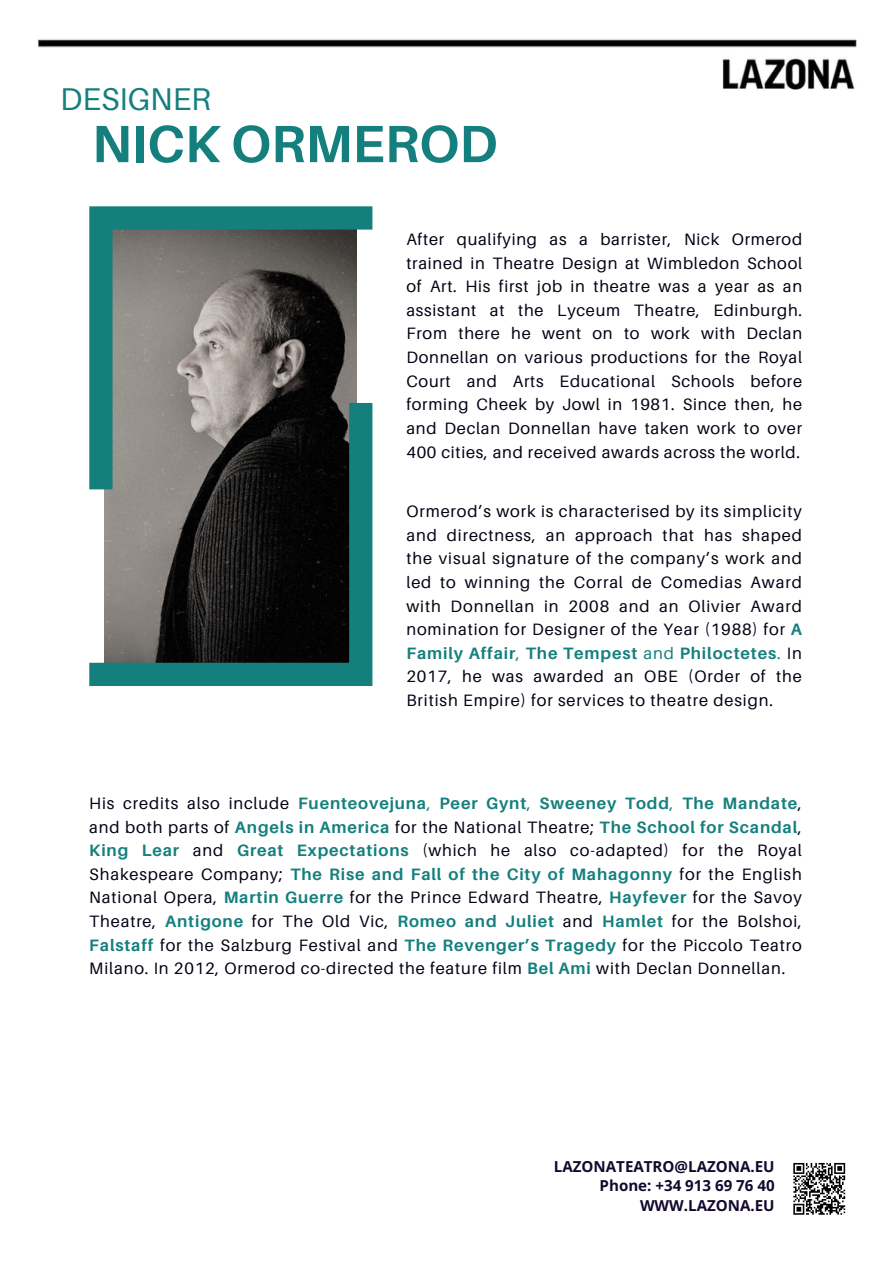
<style>
.page{position:relative;width:894px;height:1264px;background:#fff}
.page>*{position:absolute;margin:0;border:0;box-sizing:border-box;transform-origin:0 0}
.t1{font:700 52.5px "Aileron";color:#157f7e}
.t2{font:31.5px "Aileron";color:#157f7e}
.t3{font:16.5px/23.7px "Aileron";letter-spacing:.05em;color:#020213;text-align:justify}
.t4{font:700 15.15px/19.2px "Open Sans";color:#13082e;text-align:right}
.s1{font-weight:700;color:#157f7e}
.s2{color:#157f7e}
</style>
<div class="page">
<img style="left:38px;top:39px;width:818px;height:51px">
<svg style="left:89px;top:489px;width:283px;height:197px;background:#354847"></svg>
<svg style="left:89px;top:206px;width:283px;height:283px;background:#5c6c69"></svg>
<svg style="left:793px;top:1162px;width:53px;height:53px"></svg>
<h2 class="t2" style="left:60px;top:80px;width:152px">DESIGNER</h2>
<h1 class="t1" style="left:92px;top:111px;width:407px">NICK ORMEROD</h1>
<p class="t3" style="left:406px;top:227px;width:397px">After qualifying as a barrister, Nick Ormerod trained in Theatre Design at Wimbledon School of Art. His first job in theatre was a year as an assistant at the Lyceum Theatre, Edinburgh.<br>From there he went on to work with Declan Donnellan on various productions for the Royal Court and Arts Educational Schools before forming Cheek by Jowl in 1981. Since then, he and Declan Donnellan have taken work to over 400 cities, and received awards across the world.</p>
<p class="t3" style="left:406px;top:499px;width:397px">Ormerod’s work is characterised by its simplicity and directness, an approach that has shaped the visual signature of the company’s work and led to winning the Corral de Comedias Award with Donnellan in 2008 and an Olivier Award nomination for Designer of the Year (1988) for <span class="s1">A Family Affair</span><span class="s2">,</span> <span class="s1">The Tempest</span> <span class="s2">and</span> <span class="s1">Philoctetes</span><span class="s2">.</span> In 2017, he was awarded an OBE (Order of the British Empire) for services to theatre design.</p>
<p class="t3" style="left:89px;top:791px;width:713px">His credits also include <span class="s1">Fuenteovejuna</span><span class="s2">,</span> <span class="s1">Peer Gynt</span><span class="s2">,</span> <span class="s1">Sweeney Todd</span><span class="s2">,</span> <span class="s1">The Mandate</span>, and both parts of <span class="s1">Angels in America</span> for the National Theatre; <span class="s1">The School for Scandal</span>, <span class="s1">King Lear</span> and <span class="s1">Great Expectations</span> (which he also co-adapted) for the Royal Shakespeare Company; <span class="s1">The Rise and Fall of the City of Mahagonny</span> for the English National Opera, <span class="s1">Martin Guerre</span> for the Prince Edward Theatre, <span class="s1">Hayfever</span> for the Savoy Theatre, <span class="s1">Antigone</span> for The Old Vic, <span class="s1">Romeo and Juliet</span> and <span class="s1">Hamlet</span> for the Bolshoi, <span class="s1">Falstaff</span> for the Salzburg Festival and <span class="s1">The Revenger’s Tragedy</span> for the Piccolo Teatro Milano. In 2012, Ormerod co-directed the feature film <span class="s1">Bel Ami</span> with Declan Donnellan.</p>
<p class="t4" style="left:553px;top:1156px;width:222px">LAZONATEATRO@LAZONA.EU<br>Phone: +34 913 69 76 40<br>WWW.LAZONA.EU</p>
</div>
